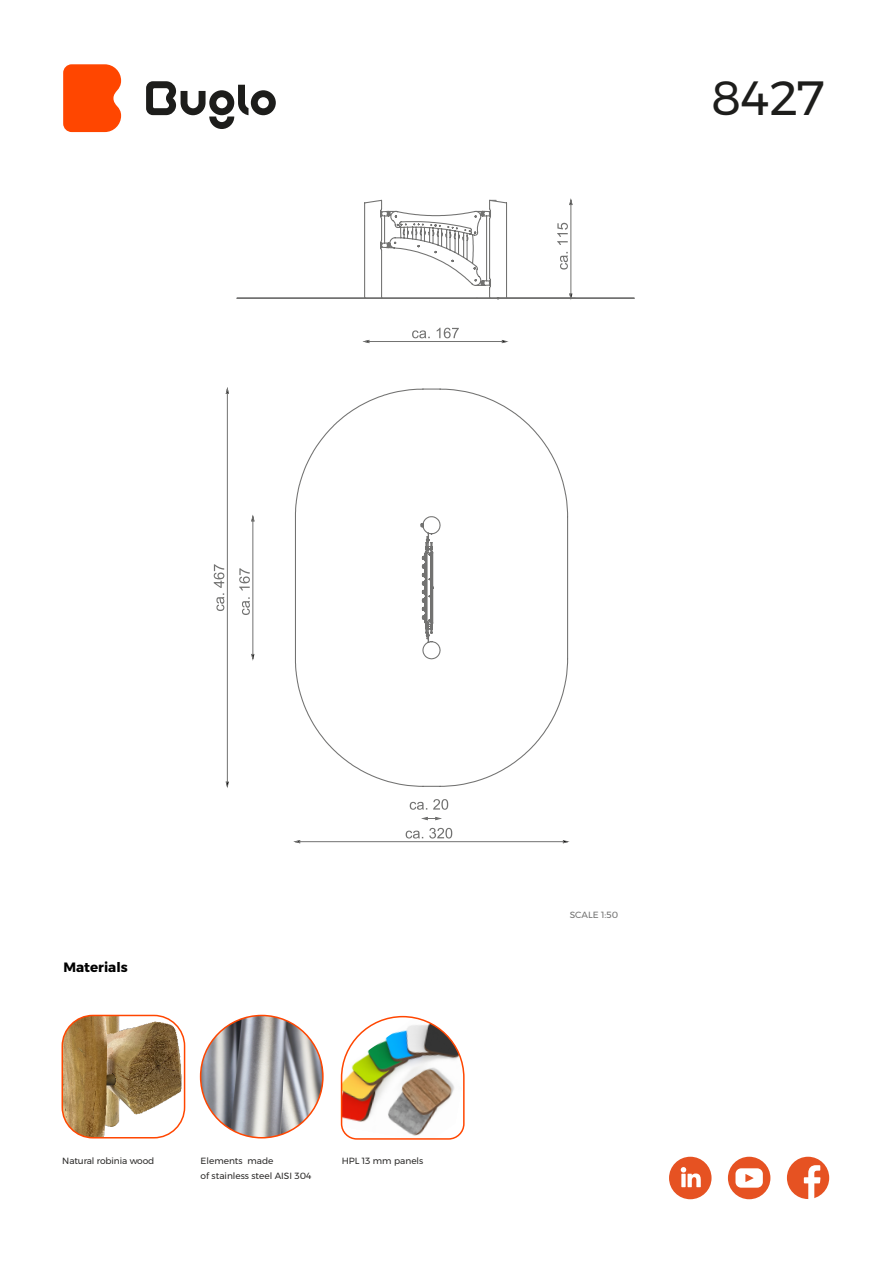
<style>
.page{position:relative;width:893px;height:1263px;background:#fff}
.page>*{position:absolute;margin:0;border:0;box-sizing:border-box;transform-origin:0 0}
.t1{font:48px "Montserrat";color:#1d1d1b}
.t2{font:700 13.5px "Montserrat";color:#000}
.t3{font:9px/15px "Montserrat";color:#2b2a29}
.t4{font:9px "Montserrat";color:#727271}
</style>
<div class="page">
<div style="left:669px;top:1157px;width:42px;height:42px;background:#e65222;border-radius:50%"></div>
<svg style="left:681px;top:1167px;width:20px;height:20px"></svg>
<div style="left:787px;top:1157px;width:42px;height:42px;background:#e65222;border-radius:50%"></div>
<svg style="left:804px;top:1165px;width:16px;height:34px"></svg>
<div style="left:728px;top:1157px;width:42px;height:42px;background:#e65222;border-radius:50%"></div>
<svg style="left:735px;top:1168px;width:28px;height:20px"></svg>
<svg style="left:146px;top:81px;width:130px;height:48px"></svg>
<svg style="left:63px;top:64px;width:58px;height:68px"></svg>
<img style="left:340px;top:1015px;width:125px;height:125px">
<svg style="left:423px;top:818px;width:17px;height:1px"></svg>
<svg style="left:364px;top:328px;width:144px;height:16px"></svg>
<svg style="left:294px;top:828px;width:275px;height:16px"></svg>
<svg style="left:214px;top:388px;width:15px;height:399px"></svg>
<svg style="left:239px;top:516px;width:16px;height:144px"></svg>
<svg style="left:294px;top:388px;width:275px;height:399px"></svg>
<svg style="left:236px;top:199px;width:399px;height:101px"></svg>
<svg style="left:62px;top:1015px;width:123px;height:123px"></svg>
<div style="left:62px;top:1015px;width:123px;height:123px;border:2px solid #ff4600;border-radius:31px"></div>
<img style="left:201px;top:1015px;width:122px;height:123px;border-radius:50%">
<div style="left:200px;top:1015px;width:124px;height:123px;border:2px solid #ff4600;border-radius:50%"></div>
<h1 class="t1" style="left:711px;top:69px;width:115px">8427</h1>
<h2 class="t2" style="left:63px;top:959px;width:66px">Materials</h2>
<p class="t3" style="left:62px;top:1153px;width:94px">Natural robinia wood</p>
<p class="t3" style="left:201px;top:1153px;width:112px">Elements made<br>of stainless steel AISI 304</p>
<p class="t3" style="left:342px;top:1153px;width:83px">HPL 13 mm panels</p>
<p class="t4" style="left:570px;top:909px;width:50px">SCALE 1:50</p>
</div>
